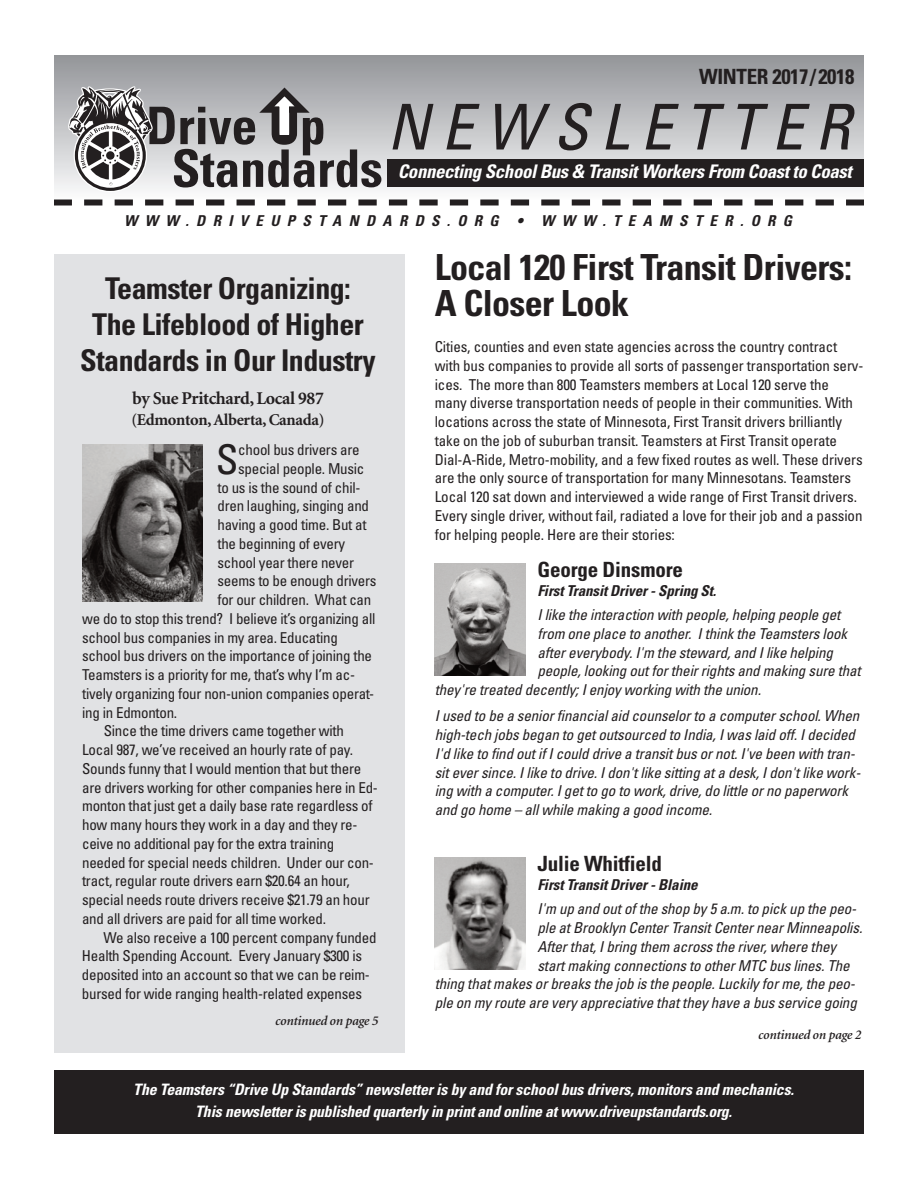
<style>
.page{position:relative;width:918px;height:1188px;background:#fff}
.page>*{position:absolute;margin:0;border:0;box-sizing:border-box;transform-origin:0 0}
.t1{font:italic condensed 63.15px "Univers";letter-spacing:.19em;color:#231f20}
.t2{font:condensed 40.95px "Univers";color:#231f20}
.t3{font:700 condensed 36px/36px "Univers";letter-spacing:-.02em;color:#231f20}
.t4{font:700 condensed 30px/36px "Univers";letter-spacing:-.02em;color:#231f20;text-align:center}
.t5{font:700 condensed 21px "Univers";letter-spacing:-.01em;color:#231f20}
.t6{font:italic 700 condensed 18.75px "Univers";letter-spacing:-.02em;color:#fff}
.t7{font:700 18px "Minion";letter-spacing:-.02em;color:#231f20}
.t8{font:700 16.5px "Minion";letter-spacing:-.02em;color:#231f20}
.t9{font:italic 700 condensed 15.75px/22.5px "Univers";letter-spacing:-.01em;color:#fff;text-align:center}
.t10{font:condensed 15px/18.8px "Univers";letter-spacing:-.02em;color:#231f20}
.t11{font:italic condensed 15px/18.8px "Univers";letter-spacing:-.01em;color:#231f20}
.t12{font:italic 700 condensed 15px "Univers";letter-spacing:-.01em;color:#231f20}
.t13{font:italic 700 condensed 15px "Univers";letter-spacing:.49em;color:#231f20}
.t14{font:italic 600 13.5px "Minion";letter-spacing:-.02em;color:#231f20}
</style>
<div class="page">
<div style="left:54px;top:254px;width:351px;height:798px;background:#e1e2e4"></div>
<div style="left:54px;top:55px;width:810px;height:144px;background:linear-gradient(to bottom,#939499,#f9f9fa)"></div>
<div style="left:388px;top:159px;width:476px;height:28px;background:#231f20"></div>
<svg style="left:84px;top:200px;width:750px;height:6px"></svg>
<div style="left:54px;top:200px;width:18px;height:6px;background:#231f20"></div>
<div style="left:846px;top:200px;width:18px;height:6px;background:#231f20"></div>
<div style="left:54px;top:1070px;width:810px;height:64px;background:#231f20"></div>
<svg style="left:68px;top:86px;width:313px;height:106px"></svg>
<img style="left:82px;top:444px;width:120px;height:158px">
<img style="left:435px;top:563px;width:90px;height:112px">
<img style="left:435px;top:858px;width:90px;height:112px">
<h3 class="t5" style="left:699px;top:69px;width:157px">WINTER 2017/ 2018</h3>
<h1 class="t1" style="left:387px;top:104px;width:465px">NEWSLETTER</h1>
<p class="t6" style="left:398px;top:164px;width:455px">Connecting School Bus &amp; Transit Workers From Coast to Coast</p>
<p class="t13" style="left:124px;top:215px;width:669px">WWW.DRIVEUPSTANDARDS.ORG • WWW.TEAMSTER.ORG</p>
<h3 class="t4" style="left:80px;top:273px;width:297px">Teamster Organizing:<br>The Lifeblood of Higher<br>Standards in Our Industry</h3>
<p class="t7" style="left:132px;top:392px;width:193px">by Sue Pritchard,Local 987</p>
<p class="t8" style="left:131px;top:413px;width:195px">(Edmonton,Alberta,Canada)</p>
<h2 class="t2" style="left:216px;top:444px;width:24px">S</h2>
<p class="t10" style="left:238px;top:442px;width:123px">chool bus drivers are</p>
<p class="t10" style="left:238px;top:460px;width:128px">special people. Music</p>
<p class="t10" style="left:217px;top:479px;width:145px">to us is the sound of chil-</p>
<p class="t10" style="left:217px;top:498px;width:153px">dren laughing, singing and</p>
<p class="t10" style="left:217px;top:517px;width:151px">having a good time. But at</p>
<p class="t10" style="left:217px;top:535px;width:129px">the beginning of every</p>
<p class="t10" style="left:217px;top:554px;width:138px">school year there never</p>
<p class="t10" style="left:217px;top:573px;width:161px">seems to be enough drivers</p>
<p class="t10" style="left:217px;top:592px;width:155px">for our children. What can</p>
<p class="t10" style="left:82px;top:610px;width:295px">we do to stop this trend? I believe it’s organizing all</p>
<p class="t10" style="left:82px;top:629px;width:257px">school bus companies in my area. Educating</p>
<p class="t10" style="left:82px;top:648px;width:291px">school bus drivers on the importance of joining the</p>
<p class="t10" style="left:82px;top:667px;width:274px">Teamsters is a priority for me, that’s why I’m ac-</p>
<p class="t10" style="left:82px;top:685px;width:294px">tively organizing four non-union companies operat-</p>
<p class="t10" style="left:82px;top:704px;width:97px">ing in Edmonton.</p>
<p class="t10" style="left:104px;top:723px;width:242px">Since the time drivers came together with</p>
<p class="t10" style="left:82px;top:742px;width:272px">Local 987, we’ve received an hourly rate of pay.</p>
<p class="t10" style="left:82px;top:760px;width:281px">Sounds funny that I would mention that but there</p>
<p class="t10" style="left:82px;top:779px;width:297px">are drivers working for other companies here in Ed-</p>
<p class="t10" style="left:82px;top:798px;width:292px">monton that just get a daily base rate regardless of</p>
<p class="t10" style="left:82px;top:817px;width:277px">how many hours they work in a day and they re-</p>
<p class="t10" style="left:82px;top:835px;width:254px">ceive no additional pay for the extra training</p>
<p class="t10" style="left:82px;top:854px;width:293px">needed for special needs children. Under our con-</p>
<p class="t10" style="left:82px;top:873px;width:269px">tract, regular route drivers earn $20.64 an hour,</p>
<p class="t10" style="left:82px;top:892px;width:289px">special needs route drivers receive $21.79 an hour</p>
<p class="t10" style="left:82px;top:910px;width:245px">and all drivers are paid for all time worked.</p>
<p class="t10" style="left:104px;top:929px;width:274px">We also receive a 100 percent company funded</p>
<p class="t10" style="left:82px;top:948px;width:282px">Health Spending Account. Every January $300 is</p>
<p class="t10" style="left:82px;top:967px;width:289px">deposited into an account so that we can be reim-</p>
<p class="t10" style="left:82px;top:985px;width:282px">bursed for wide ranging health-related expenses</p>
<p class="t14" style="left:275px;top:1016px;width:105px">continued on page 5</p>
<h3 class="t3" style="left:435px;top:252px;width:419px">Local 120 First Transit Drivers:<br>A Closer Look</h3>
<p class="t10" style="left:435px;top:339px;width:430px">Cities, counties and even state agencies across the country contract with bus companies to provide all sorts of passenger transportation serv&shy;ices. The more than 800 Teamsters members at Local 120 serve the many diverse transportation needs of people in their communities. With locations across the state of Minnesota, First Transit drivers brilliantly take on the job of suburban transit. Teamsters at First Transit operate Dial-A-Ride, Metro-mobility, and a few fixed routes as well. These drivers are the only source of transportation for many Minnesotans. Teamsters Local 120 sat down and interviewed a wide range of First Transit drivers.<br>Every single driver, without fail, radiated a love for their job and a passion for helping people. Here are their stories:</p>
<h3 class="t5" style="left:537px;top:562px;width:147px">George Dinsmore</h3>
<p class="t12" style="left:537px;top:585px;width:180px">First Transit Driver - Spring St.</p>
<p class="t11" style="left:537px;top:607px;width:304px">I like the interaction with people, helping people get</p>
<p class="t11" style="left:537px;top:625px;width:311px">from one place to another. I think the Teamsters look</p>
<p class="t11" style="left:537px;top:644px;width:297px">after everybody. I'm the steward, and I like helping</p>
<p class="t11" style="left:537px;top:663px;width:325px">people, looking out for their rights and making sure that</p>
<p class="t11" style="left:435px;top:682px;width:328px">they're treated decently; I enjoy working with the union.</p>
<p class="t11" style="left:435px;top:708px;width:427px">I used to be a senior financial aid counselor to a computer school. When high-tech jobs began to get outsourced to India, I was laid off. I decided I'd like to find out if I could drive a transit bus or not. I've been with tran&shy;sit ever since. I like to drive. I don't like sitting at a desk, I don't like work&shy;ing with a computer. I get to go to work, drive, do little or no paperwork and go home – all while making a good income.</p>
<h3 class="t5" style="left:537px;top:856px;width:126px">Julie Whitfield</h3>
<p class="t12" style="left:537px;top:879px;width:162px">First Transit Driver - Blaine</p>
<p class="t11" style="left:537px;top:901px;width:320px">I'm up and out of the shop by 5 a.m. to pick up the peo-</p>
<p class="t11" style="left:537px;top:920px;width:326px">ple at Brooklyn Center Transit Center near Minneapolis.</p>
<p class="t11" style="left:537px;top:938px;width:300px">After that, I bring them across the river, where they</p>
<p class="t11" style="left:537px;top:957px;width:314px">start making connections to other MTC bus lines. The</p>
<p class="t11" style="left:435px;top:976px;width:422px">thing that makes or breaks the job is the people. Luckily for me, the peo-</p>
<p class="t11" style="left:435px;top:995px;width:424px">ple on my route are very appreciative that they have a bus service going</p>
<p class="t14" style="left:758px;top:1029px;width:105px">continued on page 2</p>
<p class="t9" style="left:133px;top:1079px;width:662px">The Teamsters “Drive Up Standards” newsletter is by and for school bus drivers, monitors and mechanics.<br>This newsletter is published quarterly in print and online at www.driveupstandards.org.</p>
</div>
